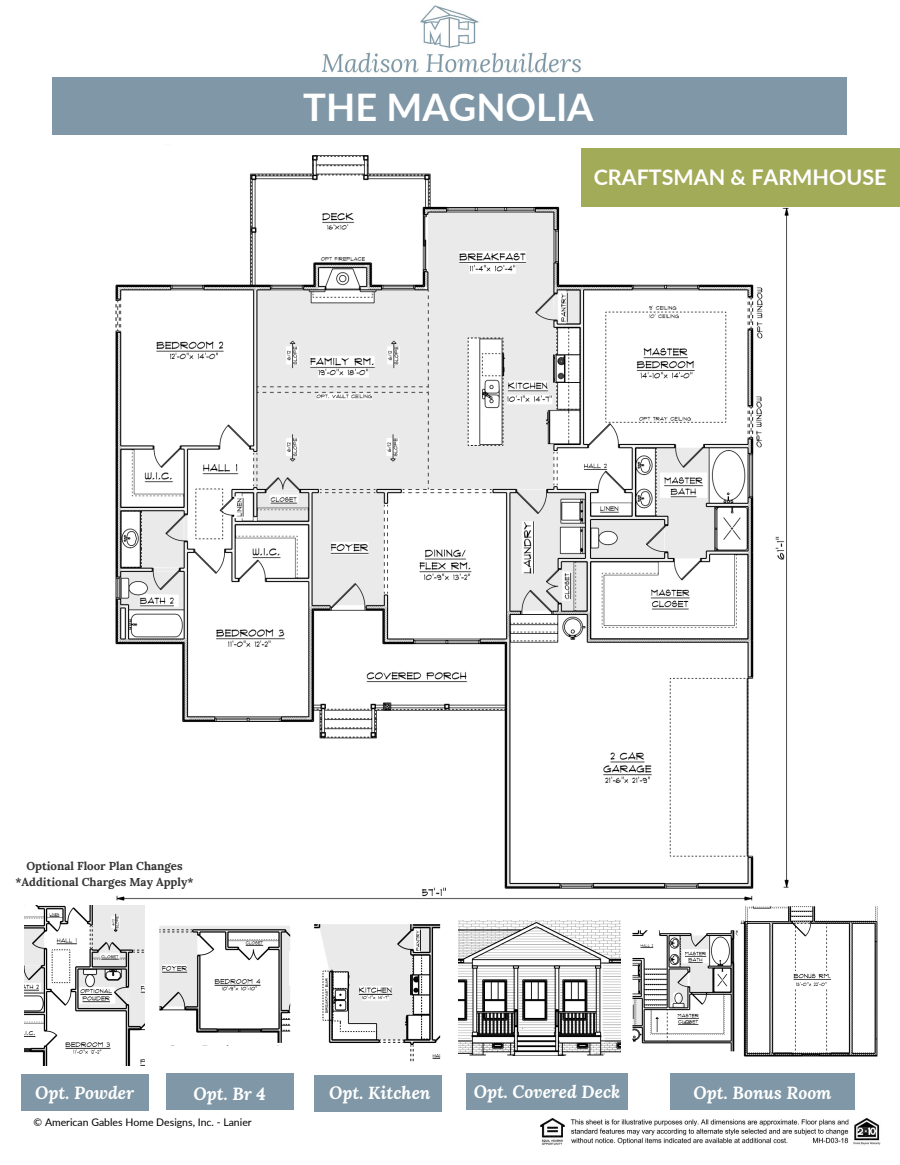
<style>
.page{position:relative;width:900px;height:1165px;background:#fff}
.page>*{position:absolute;margin:0;border:0;box-sizing:border-box;transform-origin:0 0}
.t1{font:700 38px "Lato";color:#fff}
.t2{font:700 21.5px "Lato";color:#fff}
.t3{font:italic 700 17.45px "Lora";color:#fff}
.t4{font:700 11.5px/15.8px "Lora";color:#333;text-align:center}
.t5{font:10.5px "Lato";color:#000}
</style>
<div class="page">
<img style="left:52px;top:5px;width:529px;height:101px">
<div style="left:53px;top:77px;width:794px;height:58px;background:#7f97a6"></div>
<img style="left:115px;top:148px;width:683px;height:753px">
<img style="left:540px;top:1118px;width:341px;height:27px">
<img style="left:314px;top:924px;width:127px;height:138px">
<img style="left:25px;top:905px;width:120px;height:160px">
<img style="left:159px;top:926px;width:132px;height:120px">
<img style="left:632px;top:930px;width:106px;height:122px">
<img style="left:740px;top:906px;width:138px;height:151px">
<img style="left:459px;top:920px;width:161px;height:136px">
<div style="left:21px;top:1075px;width:128px;height:36px;background:#7f97a6"></div>
<div style="left:466px;top:1074px;width:162px;height:36px;background:#7f97a6"></div>
<div style="left:315px;top:1075px;width:127px;height:36px;background:#7f97a6"></div>
<div style="left:166px;top:1074px;width:128px;height:36px;background:#7f97a6"></div>
<div style="left:670px;top:1074px;width:185px;height:36px;background:#7f97a6"></div>
<div style="left:582px;top:148px;width:318px;height:58px;background:#a2ab58"></div>
<p class="t1" style="left:303px;top:83px;width:292px">THE MAGNOLIA</p>
<p class="t4" style="left:15px;top:858px;width:180px">Optional Floor Plan Changes *Additional Charges May Apply*</p>
<p class="t2" style="left:594px;top:164px;width:294px">CRAFTSMAN &amp; FARMHOUSE</p>
<h3 class="t3" style="left:35px;top:1081px;width:100px">Opt. Powder</h3>
<h3 class="t3" style="left:194px;top:1082px;width:74px">Opt. Br 4</h3>
<h3 class="t3" style="left:329px;top:1081px;width:103px">Opt. Kitchen</h3>
<h3 class="t3" style="left:474px;top:1080px;width:148px">Opt. Covered Deck</h3>
<h3 class="t3" style="left:694px;top:1081px;width:140px">Opt. Bonus Room</h3>
<h4 class="t5" style="left:34px;top:1116px;width:220px">© American Gables Home Designs, Inc. - Lanier</h4>
</div>
